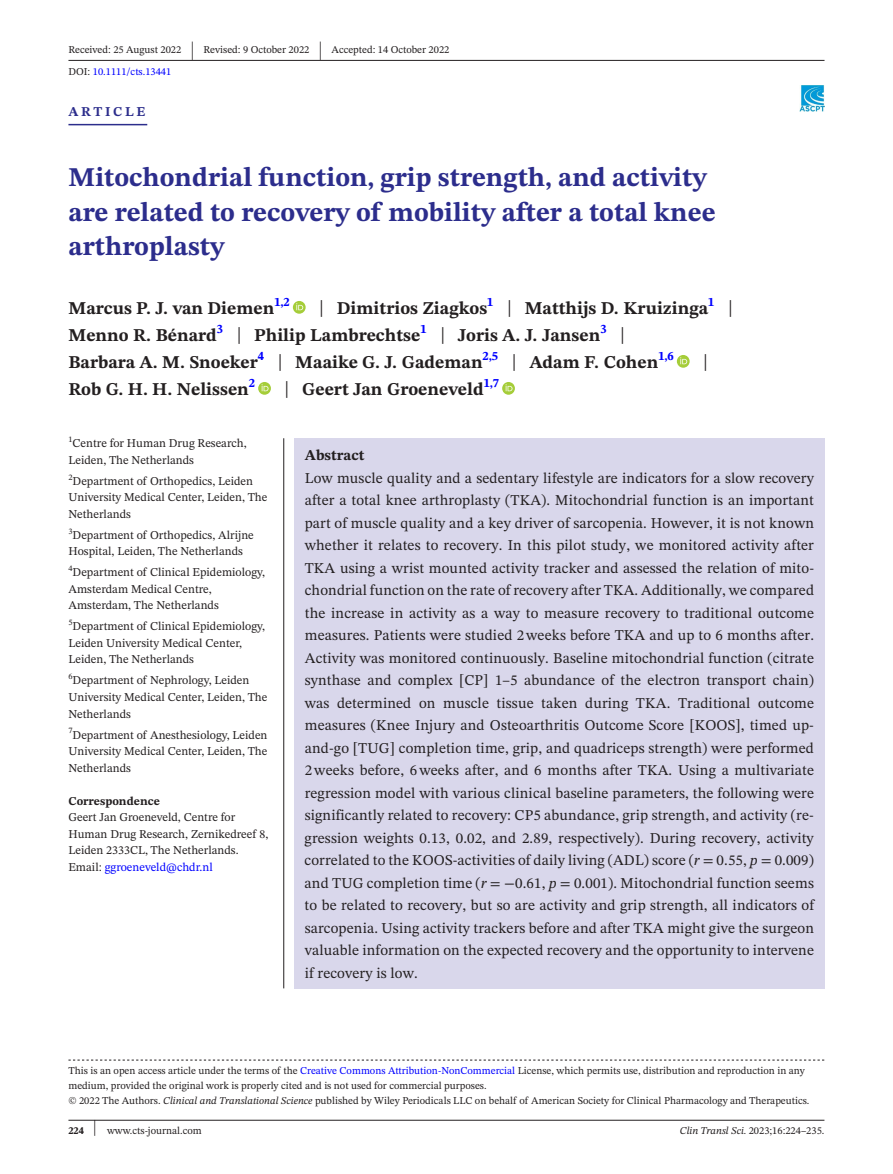
<style>
.page{position:relative;width:893px;height:1174px;background:#fff}
.page>*{position:absolute;margin:0;border:0;box-sizing:border-box;transform-origin:0 0}
.t1{font:700 27px/34.5px "STIX Two Text";color:#2c2d8c}
.t2{font:25.65px "STIX Two Text";color:#231f20;scale:.49 1}
.t3{font:23.4px "STIX Two Text";color:#231f20;scale:.77 1}
.t4{font:700 18px/27px "STIX Two Text";color:#231f20}
.t5{font:15px/22.5px "STIX Two Text";letter-spacing:.01em;color:#231f20;text-align:justify}
.t6{font:700 15px "STIX Two Text";color:#231f20}
.t7{font:700 13.5px "STIX Two Text";letter-spacing:.2em;color:#2c2d8c}
.t8{font:12px/16.5px "STIX Two Text";color:#231f20}
.t9{font:700 12px "STIX Two Text";color:#231f20}
.t10{font:10.5px/15px "STIX Two Text";color:#231f20}
.t11{font:10.5px "STIX Two Text";color:#00f}
.s1{color:#231f20}
.s2{font-weight:400;font-size:23.4px}
.s3{color:#00f}
.s4{font-style:italic}
.s5{font-family:"STIX"}
.s6{font-weight:700}
.s7{font-size:22.2px}
</style>
<div class="page">
<hr style="left:68px;top:1119px;width:756px;height:1px;background:#231f20">
<img style="left:799px;top:85px;width:25px;height:26px">
<hr style="left:68px;top:60px;width:756px;height:1px;background:#231f20">
<hr style="left:68px;top:124px;width:79px;height:1px;background:#2c2d8c">
<svg style="left:293px;top:301px;width:13px;height:13px"></svg>
<svg style="left:296px;top:303px;width:7px;height:7px"></svg>
<svg style="left:677px;top:355px;width:13px;height:13px"></svg>
<svg style="left:680px;top:357px;width:7px;height:7px"></svg>
<svg style="left:258px;top:382px;width:13px;height:13px"></svg>
<svg style="left:262px;top:384px;width:6px;height:7px"></svg>
<svg style="left:502px;top:382px;width:13px;height:13px"></svg>
<svg style="left:506px;top:384px;width:6px;height:7px"></svg>
<svg style="left:68px;top:1059px;width:756px;height:1px"></svg>
<div style="left:294px;top:438px;width:530px;height:550px;background:#d9d7eb"></div>
<hr style="left:283px;top:438px;width:1px;height:550px;background:#231f20">
<p class="t10" style="left:68px;top:42px;width:114px">Received: 25 August 2022</p>
<h2 class="t2" style="left:191px;top:32px;width:8px">|</h2>
<p class="t10" style="left:203px;top:42px;width:107px">Revised: 9 October 2022</p>
<h2 class="t2" style="left:319px;top:32px;width:8px">|</h2>
<p class="t10" style="left:332px;top:42px;width:119px">Accepted: 14 October 2022</p>
<p class="t11" style="left:68px;top:64px;width:104px"><span class="s1">DOI:</span> 10.1111/cts.13441</p>
<p class="t7" style="left:68px;top:101px;width:79px">ARTICLE</p>
<h1 class="t1" style="left:68px;top:161px;width:649px">Mitochondrial function, grip strength, and activity are related to recovery of mobility after a total knee arthroplasty</h1>
<p class="t4" style="left:68px;top:295px;width:223px">Marcus P. J. van Diemen<sup>1,2</sup></p>
<p class="t4" style="left:68px;top:295px;width:666px;text-indent:251px"><span class="s2">|</span> Dimitrios Ziagkos<sup>1</sup> <span class="s2">|</span> Matthijs D. Kruizinga<sup>1</sup> <span class="s2">|<br></span>Menno R. Bénard<sup>3</sup> <span class="s2">|</span> Philip Lambrechtse<sup>1</sup> <span class="s2">|</span> Joris A. J. Jansen<sup>3</sup> <span class="s2">|<br></span>Barbara A. M. Snoeker<sup>4</sup> <span class="s2">|</span> Maaike G. J. Gademan<sup>2,5</sup> <span class="s2">|</span> Adam F. Cohen<sup>1,6</sup></p>
<h3 class="t3" style="left:703px;top:345px;width:8px">|</h3>
<p class="t4" style="left:68px;top:376px;width:188px">Rob G. H. H. Nelissen<sup>2</sup></p>
<p class="t4" style="left:285px;top:376px;width:216px"><span class="s2">|</span> Geert Jan Groeneveld<sup>1,7</sup></p>
<p class="t8" style="left:68px;top:435px;width:180px"><sup>1</sup>Centre for Human Drug Research,<br>Leiden, The Netherlands</p>
<p class="t8" style="left:68px;top:472px;width:200px"><sup>2</sup>Department of Orthopedics, Leiden<br>University Medical Center, Leiden, The<br>Netherlands</p>
<p class="t8" style="left:68px;top:526px;width:187px"><sup>3</sup>Department of Orthopedics, Alrijne<br>Hospital, Leiden, The Netherlands</p>
<p class="t8" style="left:68px;top:564px;width:198px"><sup>4</sup>Department of Clinical Epidemiology,<br>Amsterdam Medical Centre,<br>Amsterdam, The Netherlands</p>
<p class="t8" style="left:68px;top:618px;width:198px"><sup>5</sup>Department of Clinical Epidemiology,<br>Leiden University Medical Center,<br>Leiden, The Netherlands</p>
<p class="t8" style="left:68px;top:672px;width:200px"><sup>6</sup>Department of Nephrology, Leiden<br>University Medical Center, Leiden, The<br>Netherlands</p>
<p class="t8" style="left:68px;top:726px;width:201px;text-align:justify"><sup>7</sup>Department of Anesthesiology, Leiden University Medical Center, Leiden, The Netherlands</p>
<p class="t9" style="left:68px;top:792px;width:93px">Correspondence</p>
<p class="t8" style="left:68px;top:808px;width:202px">Geert Jan Groeneveld, Centre for Human Drug Research, Zernikedreef 8, Leiden 2333CL, The Netherlands.<br>Email: <span class="s3">ggroeneveld@chdr.nl</span></p>
<p class="t6" style="left:305px;top:444px;width:61px">Abstract</p>
<p class="t5" style="left:305px;top:466px;width:511px">Low muscle quality and a sedentary lifestyle are indicators for a slow recovery after a total knee arthroplasty (TKA). Mitochondrial function is an important part of muscle quality and a key driver of sarcopenia. However, it is not known whether it relates to recovery. In this pilot study, we monitored activity after TKA using a wrist mounted activity tracker and assessed the relation of mito&shy;chondrial function on the rate of recovery after TKA. Additionally, we compared the increase in activity as a way to measure recovery to traditional outcome measures. Patients were studied 2weeks before TKA and up to 6 months after.<br>Activity was monitored continuously. Baseline mitochondrial function (citrate synthase and complex [CP] 1–5 abundance of the electron transport chain) was determined on muscle tissue taken during TKA. Traditional outcome measures (Knee Injury and Osteoarthritis Outcome Score [KOOS], timed up&shy;and-go [TUG] completion time, grip, and quadriceps strength) were performed 2weeks before, 6weeks after, and 6 months after TKA. Using a multivariate regression model with various clinical baseline parameters, the following were significantly related to recovery: CP5 abundance, grip strength, and activity (re&shy;gression weights 0.13, 0.02, and 2.89, respectively). During recovery, activity correlated to the KOOS-activities of daily living (ADL) score (<span class="s4">r</span> <span class="s5">=</span> 0.55, <span class="s4">p</span> <span class="s5">=</span> 0.009) and TUG completion time (<span class="s4">r</span> <span class="s5">=</span> −0.61, <span class="s4">p</span> <span class="s5">=</span> 0.001). Mitochondrial function seems to be related to recovery, but so are activity and grip strength, all indicators of sarcopenia. Using activity trackers before and after TKA might give the surgeon valuable information on the expected recovery and the opportunity to intervene if recovery is low.</p>
<p class="t10" style="left:68px;top:1063px;width:743px">This is an open access article under the terms of the <span class="s3">Creative Commons Attribution-NonCommercial</span> License, which permits use, distribution and reproduction in any medium, provided the original work is properly cited and is not used for commercial purposes.<br>© 2022 The Authors. <span class="s4">Clinical and Translational Science</span> published by Wiley Periodicals LLC on behalf of American Society for Clinical Pharmacology and Therapeutics.</p>
<p class="t10" style="left:68px;top:1123px;width:135px"><span class="s6">224</span> <span class="s7">|</span> www.cts-journal.com</p>
<p class="t10" style="left:680px;top:1123px;width:146px"><span class="s4">Clin Transl Sci.</span> 2023;16:224–235.</p>
</div>
